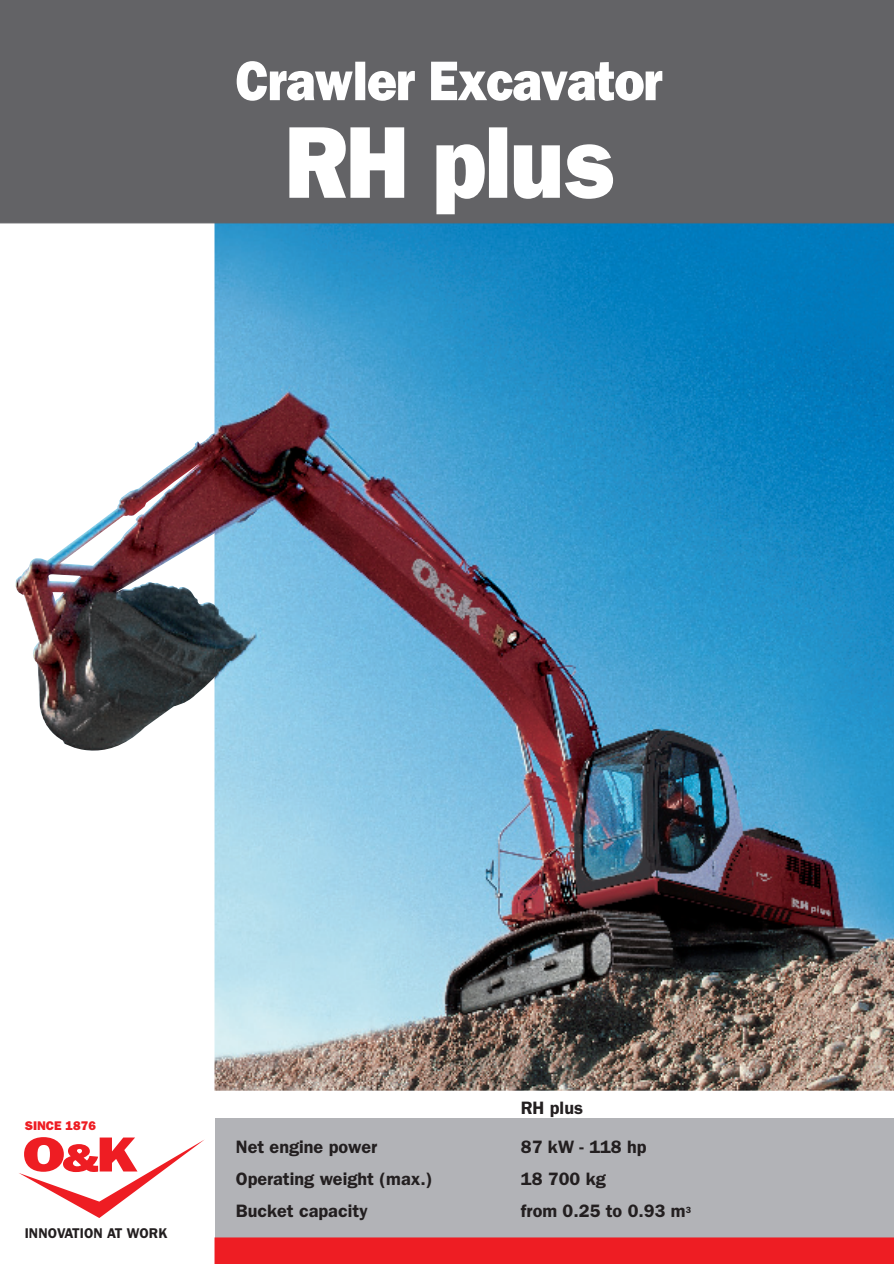
<style>
.page{position:relative;width:894px;height:1264px;background:#fff}
.page>*{position:absolute;margin:0;border:0;box-sizing:border-box;transform-origin:0 0}
.t1{font:800 102.6px "Franklin Gothic";letter-spacing:-.02em;color:#fff;scale:.9 1}
.t2{font:800 56.1px "Franklin Gothic";letter-spacing:-.02em;color:#fff;scale:.9 1}
.t3{font:600 18px "Franklin Gothic";color:#231f20}
.t4{font:600 14.25px "Franklin Gothic";color:#231f20}
.t5{font:800 12.6px "Franklin Gothic";color:#ee1d23}
</style>
<div class="page">
<img style="left:214px;top:223px;width:680px;height:867px">
<div style="left:214px;top:1118px;width:680px;height:124px;background:#b2b3b7"></div>
<div style="left:214px;top:1237px;width:680px;height:26px;background:#ee1d23"></div>
<div style="left:0;top:0;width:894px;height:223px;background:#636366"></div>
<svg style="left:19px;top:1137px;width:186px;height:80px"></svg>
<img style="left:15px;top:433px;width:199px;height:318px">
<h2 class="t2" style="left:235px;top:62px;width:476px">Crawler Excavator</h2>
<h1 class="t1" style="left:285px;top:127px;width:367px">RH plus</h1>
<p class="t5" style="left:25px;top:1121px;width:73px">SINCE 1876</p>
<p class="t4" style="left:25px;top:1228px;width:144px">INNOVATION AT WORK</p>
<p class="t3" style="left:521px;top:1101px;width:64px">RH plus</p>
<p class="t3" style="left:236px;top:1140px;width:143px">Net engine power</p>
<p class="t3" style="left:521px;top:1140px;width:127px">87 kW - 118 hp</p>
<p class="t3" style="left:236px;top:1172px;width:198px">Operating weight (max.)</p>
<p class="t3" style="left:521px;top:1172px;width:86px">18 700 kg</p>
<p class="t3" style="left:236px;top:1204px;width:134px">Bucket capacity</p>
<p class="t3" style="left:521px;top:1204px;width:172px">from 0.25 to 0.93 m<sup>3</sup></p>
</div>
